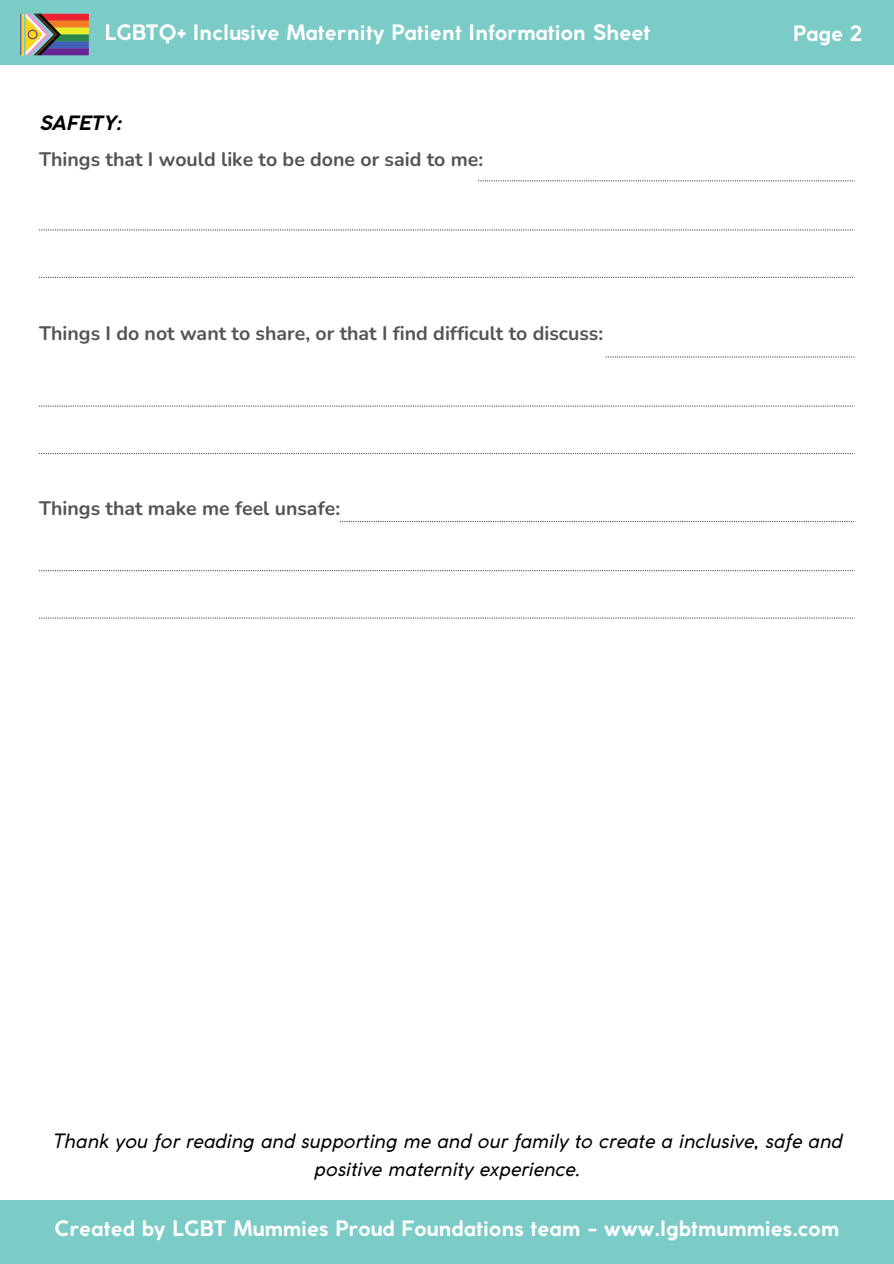
<style>
.page{position:relative;width:894px;height:1264px;background:#fff}
.page>*{position:absolute;margin:0;border:0;box-sizing:border-box;transform-origin:0 0}
.t1{font:700 21px "Coco Gothic";color:#fff}
.t2{font:700 19.5px/36px "Nunito";color:#545454}
.t3{font:italic 19.5px/28.2px "Coco Gothic";color:#000;text-align:center}
.s1{font-family:"Coco Gothic";font-style:italic;color:#000}
</style>
<div class="page">
<div style="left:0;top:0;width:893px;height:65px;background:#7bcbc7"></div>
<svg style="left:478px;top:180px;width:375px;height:1px"></svg>
<svg style="left:605px;top:356px;width:249px;height:1px"></svg>
<svg style="left:340px;top:521px;width:514px;height:1px"></svg>
<svg style="left:39px;top:229px;width:815px;height:1px"></svg>
<svg style="left:39px;top:405px;width:815px;height:1px"></svg>
<svg style="left:39px;top:570px;width:815px;height:1px"></svg>
<svg style="left:39px;top:277px;width:815px;height:1px"></svg>
<svg style="left:39px;top:453px;width:815px;height:1px"></svg>
<svg style="left:39px;top:617px;width:815px;height:1px"></svg>
<div style="left:0;top:1200px;width:893px;height:63px;background:#7bcbc7"></div>
<svg style="left:20px;top:14px;width:69px;height:41px;background:#a08065"></svg>
<p class="t1" style="left:104px;top:24px;width:547px">LGBTQ+ Inclusive Maternity Patient Information Sheet</p>
<p class="t2" style="left:39px;top:105px;width:445px"><span class="s1">SAFETY:<br></span>Things that I would like to be done or said to me:</p>
<h1 class="t2" style="left:39px;top:316px;width:565px">Things I do not want to share, or that I find difficult to discuss:</h1>
<h1 class="t2" style="left:39px;top:490px;width:302px">Things that make me feel unsafe:</h1>
<h1 class="t1" style="left:792px;top:25px;width:71px">Page 2</h1>
<h1 class="t3" style="left:52px;top:1128px;width:791px">Thank you for reading and supporting me and our family to create a inclusive, safe and positive maternity experience.</h1>
<h1 class="t1" style="left:54px;top:1219px;width:785px">Created by LGBT Mummies Proud Foundations team - www.lgbtmummies.com</h1>
</div>
